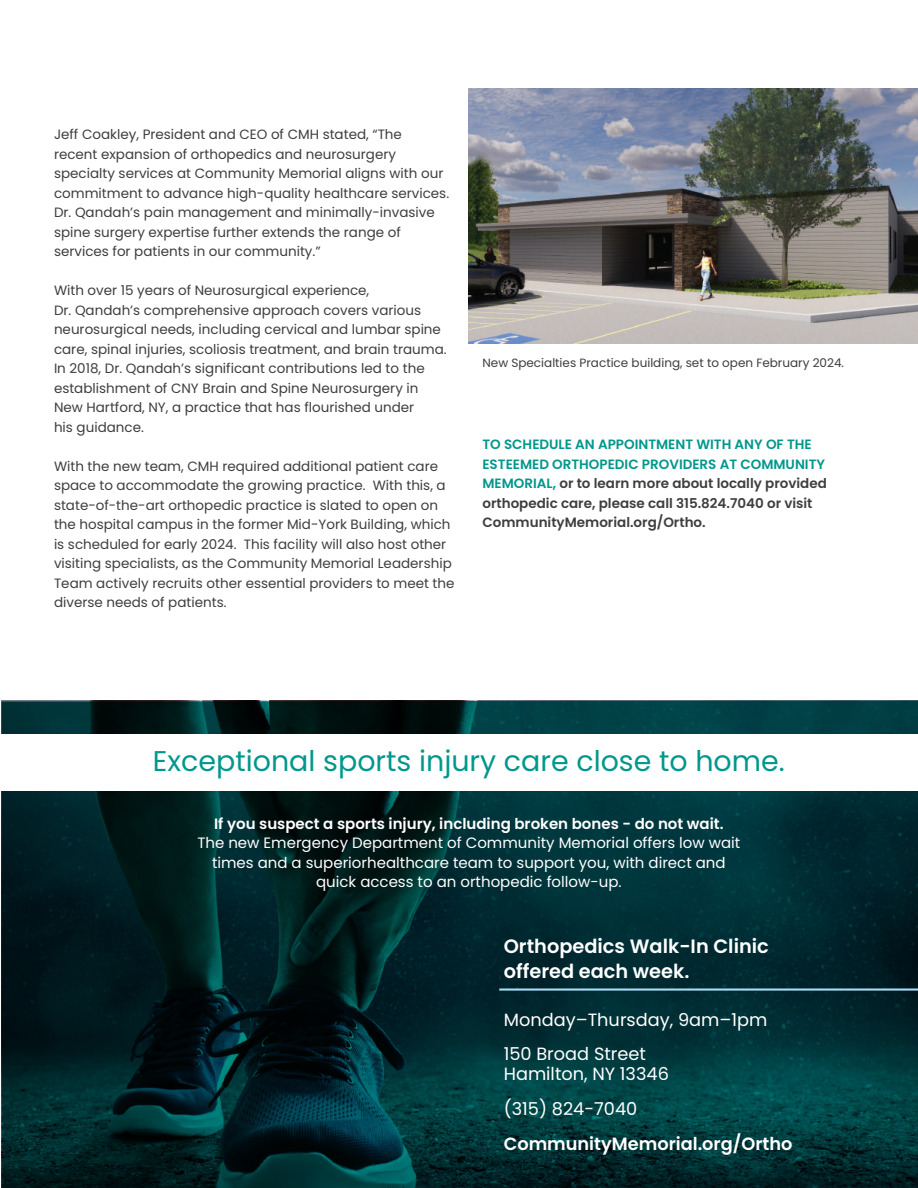
<style>
.page{position:relative;width:918px;height:1188px;background:#fff}
.page>*{position:absolute;margin:0;border:0;box-sizing:border-box;transform-origin:0 0}
.t1{font:28.5px "Poppins";color:#00978c}
.t2{font:600 19.35px/24.9px "Poppins";color:#fff}
.t3{font:17.7px/34.7px "Poppins";color:#fff}
.t4{font:600 17.7px "Poppins";color:#fff}
.t5{font:15px/19.5px "Poppins";color:#fff;text-align:center}
.t6{font:600 15px "Poppins";color:#fff}
.t7{font:13.5px/19.5px "Poppins";color:#3e3e3f}
.t8{font:600 13.5px/19.5px "Poppins";color:#3e3e3f}
.t9{font:12px "Poppins";color:#3e3e3f}
.s1{color:#00978c}
</style>
<div class="page">
<img style="left:1px;top:700px;width:917px;height:488px">
<hr style="left:499px;top:988px;width:419px;height:3px;background:#a8dbf2">
<div style="left:1px;top:734px;width:917px;height:56px;background:#fff"></div>
<img style="left:469px;top:88px;width:449px;height:255px">
<p class="t7" style="left:54px;top:125px;width:397px">Jeff Coakley, President and CEO of CMH stated, “The<br>recent expansion of orthopedics and neurosurgery specialty services at Community Memorial aligns with our commitment to advance high-quality healthcare services.<br>Dr. Qandah’s pain management and minimally-invasive spine surgery expertise further extends the range of services for patients in our community.”</p>
<p class="t7" style="left:54px;top:281px;width:394px">With over 15 years of Neurosurgical experience,<br>Dr. Qandah’s comprehensive approach covers various neurosurgical needs, including cervical and lumbar spine care, spinal injuries, scoliosis treatment, and brain trauma.<br>In 2018, Dr. Qandah’s significant contributions led to the establishment of CNY Brain and Spine Neurosurgery in New Hartford, NY, a practice that has flourished under<br>his guidance.</p>
<p class="t7" style="left:54px;top:456px;width:402px">With the new team, CMH required additional patient care space to accommodate the growing practice. With this, a state-of-the-art orthopedic practice is slated to open on the hospital campus in the former Mid-York Building, which is scheduled for early 2024. This facility will also host other visiting specialists, as the Community Memorial Leadership Team actively recruits other essential providers to meet the diverse needs of patients.</p>
<p class="t9" style="left:482px;top:356px;width:363px">New Specialties Practice building, set to open February 2024.</p>
<p class="t8" style="left:482px;top:435px;width:346px"><span class="s1">TO SCHEDULE AN APPOINTMENT WITH ANY OF THE ESTEEMED ORTHOPEDIC PROVIDERS AT COMMUNITY MEMORIAL,</span> or to learn more about locally provided orthopedic care, please call 315.824.7040 or visit CommunityMemorial.org/Ortho.</p>
<h1 class="t1" style="left:153px;top:744px;width:633px">Exceptional sports injury care close to home.</h1>
<p class="t6" style="left:214px;top:815px;width:511px">If you suspect a sports injury, including broken bones - do not wait.</p>
<p class="t5" style="left:197px;top:834px;width:545px">The new Emergency Department of Community Memorial offers low wait times and a superiorhealthcare team to support you, with direct and quick access to an orthopedic follow-up.</p>
<h2 class="t2" style="left:504px;top:934px;width:267px">Orthopedics Walk-In Clinic offered each week.</h2>
<h3 class="t3" style="left:504px;top:1002px;width:265px">Monday–Thursday, 9am–1pm<br>150 Broad Street</h3>
<h3 class="t3" style="left:504px;top:1057px;width:167px">Hamilton, NY 13346 (315) 824-7040</h3>
<h3 class="t4" style="left:504px;top:1133px;width:290px">CommunityMemorial.org/Ortho</h3>
</div>
